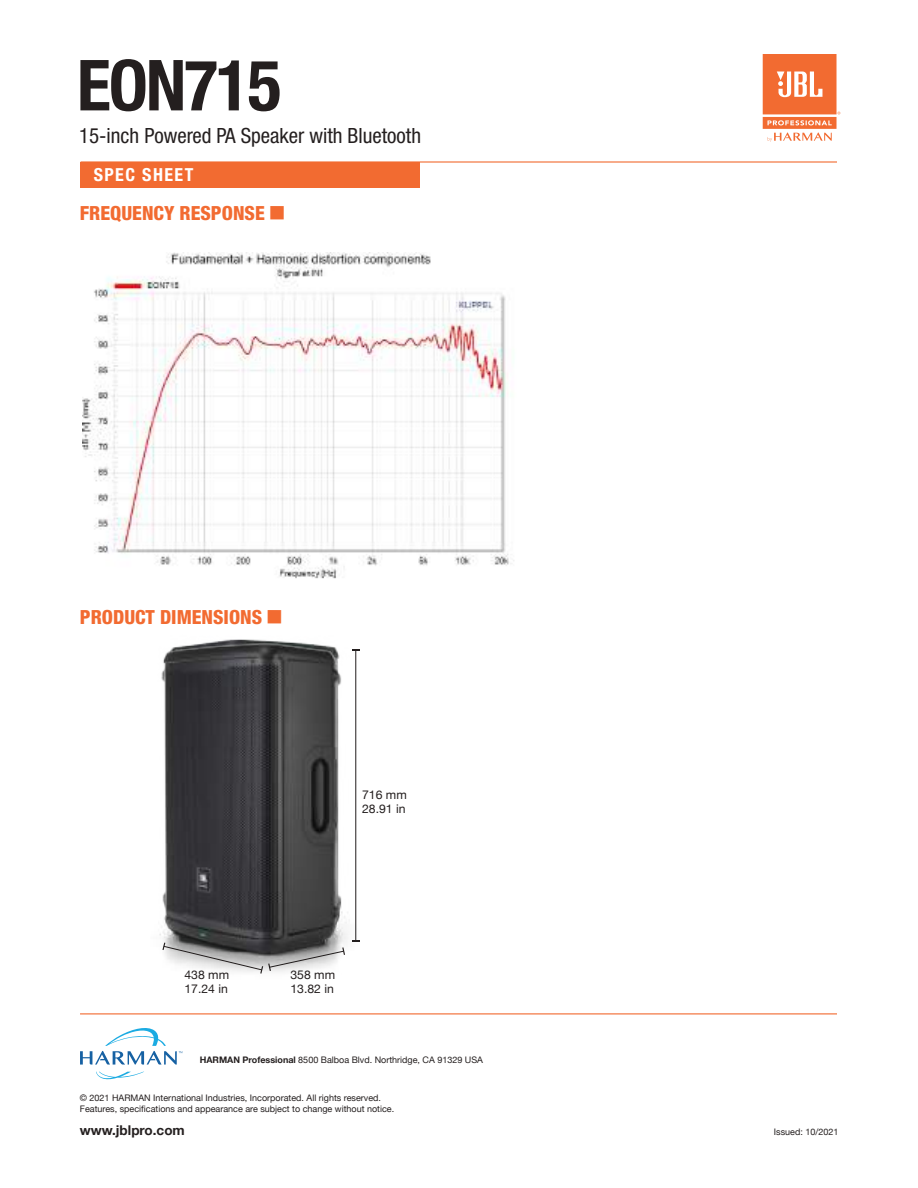
<style>
.page{position:relative;width:918px;height:1188px;background:#fff}
.page>*{position:absolute;margin:0;border:0;box-sizing:border-box;transform-origin:0 0}
.t1{font:700 condensed 70.5px "Helvetica Neue";letter-spacing:-.03em;color:#241f1f}
.t2{font:condensed 21px "Helvetica Neue";color:#241f1f}
.t3{font:800 condensed 19.5px "Helvetica Neue";color:#f26b31}
.t4{font:700 condensed 18px "Helvetica Neue";letter-spacing:.08em;color:#fff}
.t5{font:700 13.5px "Helvetica Neue";color:#241f1f}
.t6{font:12px/14.4px "Helvetica Neue";color:#241f1f}
.t7{font:9px/10.8px "Helvetica Neue";color:#241f1f}
.s1{font-weight:700}
</style>
<div class="page">
<hr style="left:81px;top:161px;width:756px;height:2px;background:#f26b31">
<svg style="left:763px;top:54px;width:77px;height:88px"></svg>
<div style="left:81px;top:162px;width:339px;height:26px;background:#f26b31"></div>
<hr style="left:80px;top:1013px;width:757px;height:1px;background:#f26b31">
<svg style="left:96px;top:1072px;width:48px;height:8px"></svg>
<svg style="left:80px;top:1028px;width:102px;height:37px"></svg>
<img style="left:159px;top:639px;width:201px;height:335px">
<img style="left:82px;top:252px;width:432px;height:327px">
<h1 class="t1" style="left:77px;top:43px;width:206px">EON715</h1>
<h2 class="t2" style="left:79px;top:123px;width:343px">15-inch Powered PA Speaker with Bluetooth</h2>
<h3 class="t4" style="left:94px;top:164px;width:101px">SPEC SHEET</h3>
<h3 class="t3" style="left:80px;top:201px;width:186px">FREQUENCY RESPONSE</h3>
<h3 class="t3" style="left:80px;top:605px;width:184px">PRODUCT DIMENSIONS</h3>
<h3 class="t6" style="left:362px;top:787px;width:46px">716 mm<br>28.91 in</h3>
<h3 class="t6" style="left:184px;top:967px;width:46px">438 mm<br>17.24 in</h3>
<h3 class="t6" style="left:290px;top:967px;width:46px">358 mm<br>13.82 in</h3>
<p class="t7" style="left:200px;top:1055px;width:285px"><span class="s1">HARMAN Professional</span> 8500 Balboa Blvd. Northridge, CA 91329 USA</p>
<p class="t7" style="left:80px;top:1093px;width:316px">© 2021 HARMAN International Industries, Incorporated. All rights reserved.<br>Features, specifications and appearance are subject to change without notice.</p>
<h3 class="t5" style="left:80px;top:1122px;width:106px">www.jblpro.com</h3>
<p class="t7" style="left:774px;top:1126px;width:66px">Issued: 10/2021</p>
</div>
